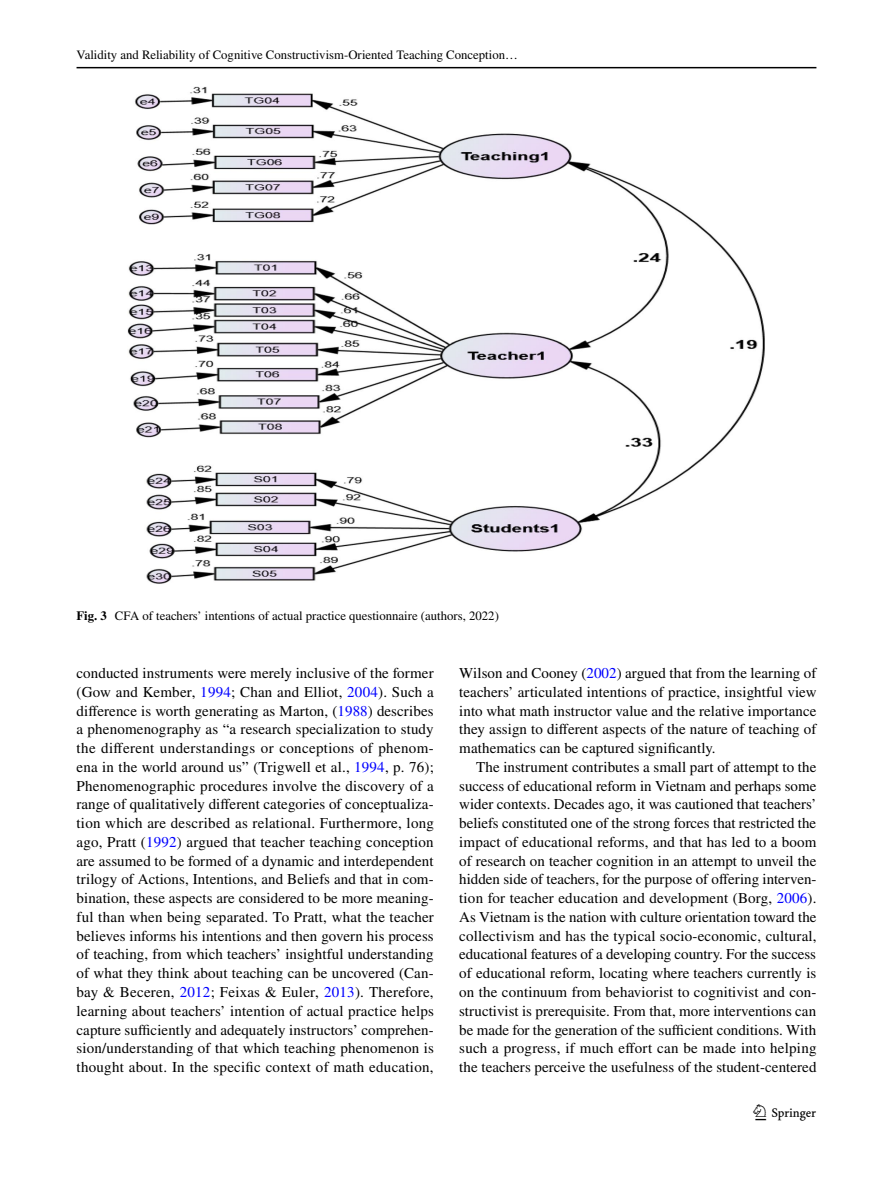
<style>
.page{position:relative;width:893px;height:1187px;background:#fff}
.page>*{position:absolute;margin:0;border:0;box-sizing:border-box;transform-origin:0 0}
.t1{font:22.5px "Springnew";color:#000}
.t2{font:15px/18.8px "STIX";letter-spacing:.005em;color:#000;text-align:justify}
.t3{font:12.75px "STIX Regular 3";color:#000}
.t4{font:12.75px "STIX";color:#000}
.s1{font-weight:700}
.s2{color:#00f}
</style>
<div class="page">
<hr style="left:77px;top:67px;width:739px;height:1px;background:#000">
<img style="left:128px;top:87px;width:637px;height:497px">
<p class="t3" style="left:77px;top:46px;width:443px">Validity and Reliability of Cognitive Constructivism‑Oriented Teaching Conception…</p>
<p class="t4" style="left:77px;top:606px;width:424px"><span class="s1">Fig. 3</span> CFA of teachers’ intentions of actual practice questionnaire (authors, 2022)</p>
<p class="t2" style="left:77px;top:664px;width:359px">conducted instruments were merely inclusive of the former (Gow and Kember, <span class="s2">1994</span>; Chan and Elliot, <span class="s2">2004</span>). Such a difference is worth generating as Marton, (<span class="s2">1988</span>) describes a phenomenography as “a research specialization to study the different understandings or conceptions of phenom&shy;ena in the world around us” (Trigwell et al., <span class="s2">1994</span>, p. 76); Phenomenographic procedures involve the discovery of a range of qualitatively different categories of conceptualiza&shy;tion which are described as relational. Furthermore, long ago, Pratt (<span class="s2">1992</span>) argued that teacher teaching conception are assumed to be formed of a dynamic and interdependent trilogy of Actions, Intentions, and Beliefs and that in com&shy;bination, these aspects are considered to be more meaning&shy;ful than when being separated. To Pratt, what the teacher believes informs his intentions and then govern his process of teaching, from which teachers’ insightful understanding of what they think about teaching can be uncovered (Can&shy;bay &amp; Beceren, <span class="s2">2012</span>; Feixas &amp; Euler, <span class="s2">2013</span>). Therefore, learning about teachers’ intention of actual practice helps capture sufficiently and adequately instructors’ comprehen&shy;sion/understanding of that which teaching phenomenon is thought about. In the specific context of math education,</p>
<p class="t2" style="left:459px;top:664px;width:359px">Wilson and Cooney (<span class="s2">2002</span>) argued that from the learning of teachers’ articulated intentions of practice, insightful view into what math instructor value and the relative importance they assign to different aspects of the nature of teaching of mathematics can be captured significantly.</p>
<p class="t2" style="left:459px;top:758px;width:359px;text-indent:17px">The instrument contributes a small part of attempt to the success of educational reform in Vietnam and perhaps some wider contexts. Decades ago, it was cautioned that teachers’ beliefs constituted one of the strong forces that restricted the impact of educational reforms, and that has led to a boom of research on teacher cognition in an attempt to unveil the hidden side of teachers, for the purpose of offering interven&shy;tion for teacher education and development (Borg, <span class="s2">2006</span>).<br>As Vietnam is the nation with culture orientation toward the collectivism and has the typical socio-economic, cultural, educational features of a developing country. For the success of educational reform, locating where teachers currently is on the continuum from behaviorist to cognitivist and con&shy;structivist is prerequisite. From that, more interventions can be made for the generation of the sufficient conditions. With such a progress, if much effort can be made into helping the teachers perceive the usefulness of the student-centered</p>
<h1 class="t1" style="left:755px;top:1104px;width:62px">1 3</h1>
</div>
